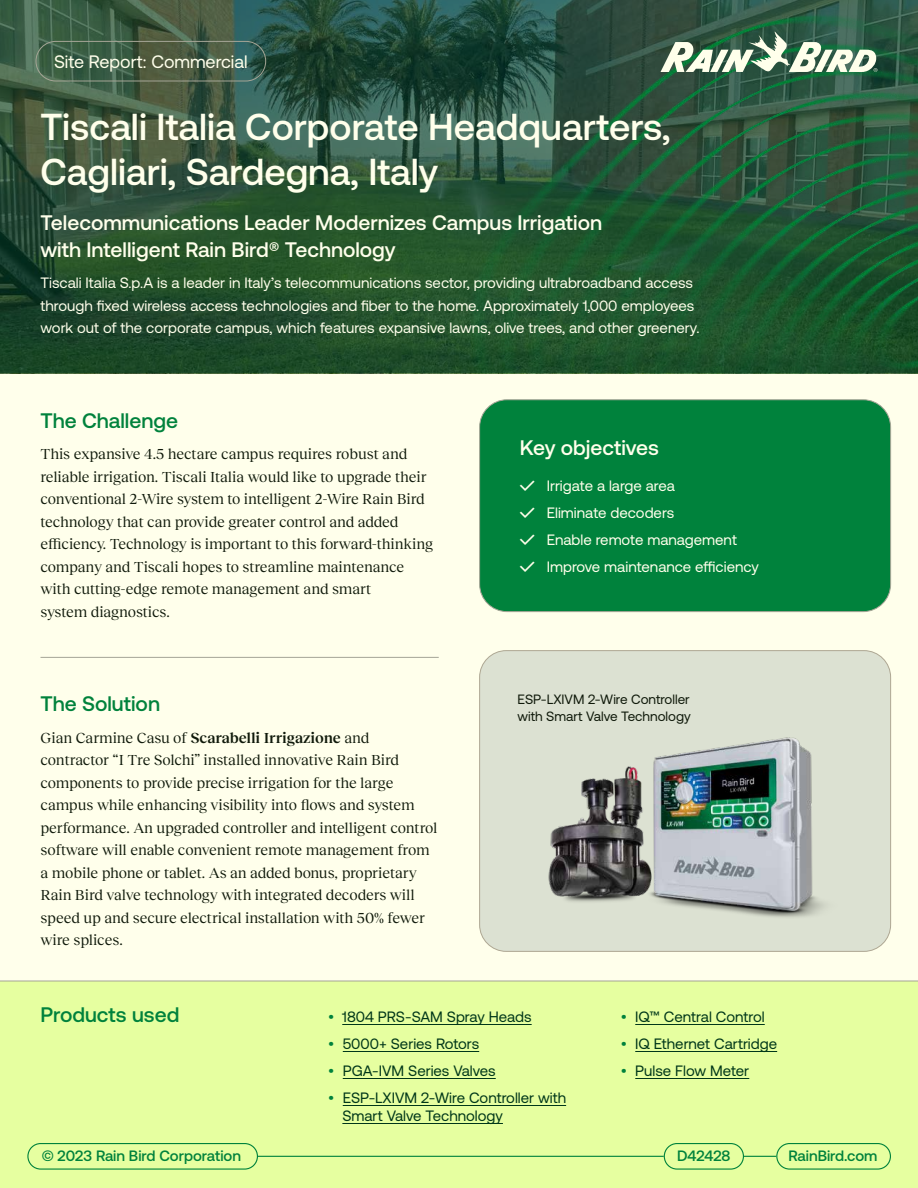
<style>
.page{position:relative;width:918px;height:1188px;background:#ffffeb}
.page>*{position:absolute;margin:0;border:0;box-sizing:border-box;transform-origin:0 0}
.t1{font:500 37.5px/45px "Aeonik";color:#ffffeb}
.t2{font:500 21px/27px "Aeonik";color:#ffffeb}
.t3{font:500 21px "Aeonik";color:#00823c}
.t4{font:18px "Aeonik";color:#ffffeb}
.t5{font:15px/22.5px "Reckless Neue";letter-spacing:-.005em;color:#0f190a}
.t6{font:15px/22.5px "Aeonik";color:#ffffeb}
.t7{font:15px/18px "Aeonik";color:#003719}
.t8{font:500 15px "Aeonik";color:#00823c}
.t9{font:13.5px/18px "Aeonik";color:#0f190a}
.s1{font-weight:600}
.s2{font-weight:500}
.s3{color:#00823c}
</style>
<div class="page">
<div style="left:0;top:981px;width:918px;height:207px;background:#e6ffa0"></div>
<div style="left:27px;top:1143px;width:231px;height:27px;border:1px solid #00823c;border-radius:13px"></div>
<div style="left:664px;top:1143px;width:80px;height:27px;border:1px solid #00823c;border-radius:13px"></div>
<div style="left:776px;top:1143px;width:115px;height:27px;border:1px solid #00823c;border-radius:13px"></div>
<hr style="left:258px;top:1156px;width:406px;height:1px;background:#00823c">
<hr style="left:743px;top:1156px;width:33px;height:1px;background:#00823c">
<div style="left:480px;top:651px;width:411px;height:300px;background:#dce1d2;border-radius:27px"></div>
<div style="left:479px;top:650px;width:412px;height:302px;border:1px solid #aea793;border-radius:27px"></div>
<svg style="left:0;top:0;width:459px;height:374px;background:#2d5237"></svg>
<img style="left:459px;top:0;width:459px;height:374px">
<svg style="left:661px;top:31px;width:217px;height:42px"></svg>
<div style="left:36px;top:41px;width:230px;height:40px;border:1px solid #a5a596;border-radius:20px"></div>
<hr style="left:40px;top:657px;width:399px;height:1px;background:#a5a596">
<div style="left:480px;top:400px;width:411px;height:212px;background:#00823c;border-radius:27px"></div>
<div style="left:479px;top:399px;width:412px;height:213px;border:1px solid #a5a596;border-radius:27px"></div>
<hr style="left:342px;top:1024px;width:190px;height:1px;background:#003719">
<hr style="left:343px;top:1051px;width:136px;height:1px;background:#003719">
<hr style="left:343px;top:1078px;width:153px;height:1px;background:#003719">
<hr style="left:343px;top:1105px;width:223px;height:1px;background:#003719">
<hr style="left:342px;top:1123px;width:161px;height:1px;background:#003719">
<hr style="left:635px;top:1024px;width:130px;height:1px;background:#003719">
<hr style="left:635px;top:1051px;width:142px;height:1px;background:#003719">
<hr style="left:635px;top:1078px;width:114px;height:1px;background:#003719">
<hr style="left:0;top:981px;width:918px;height:1px;background:#a5a596">
<img style="left:548px;top:737px;width:277px;height:180px">
<p class="t4" style="left:54px;top:51px;width:195px">Site Report: Commercial</p>
<h1 class="t1" style="left:40px;top:104px;width:632px">Tiscali Italia Corporate Headquarters,<br>Cagliari, Sardegna, Italy</h1>
<h2 class="t2" style="left:40px;top:209px;width:563px">Telecommunications Leader Modernizes Campus Irrigation with Intelligent Rain Bird® Technology</h2>
<p class="t6" style="left:40px;top:272px;width:661px">Tiscali Italia S.p.A is a leader in Italy’s telecommunications sector, providing ultrabroadband access through fixed wireless access technologies and fiber to the home. Approximately 1,000 employees work out of the corporate campus, which features expansive lawns, olive trees, and other greenery.</p>
<h2 class="t3" style="left:40px;top:409px;width:139px">The Challenge</h2>
<p class="t5" style="left:40px;top:442px;width:394px">This expansive 4.5 hectare campus requires robust and reliable irrigation. Tiscali Italia would like to upgrade their conventional 2-Wire system to intelligent 2-Wire Rain Bird technology that can provide greater control and added efficiency. Technology is important to this forward-thinking company and Tiscali hopes to streamline maintenance with cutting-edge remote management and smart<br>system diagnostics.</p>
<h2 class="t3" style="left:40px;top:692px;width:121px">The Solution</h2>
<p class="t5" style="left:40px;top:725px;width:398px">Gian Carmine Casu of <span class="s1">Scarabelli Irrigazione</span> and contractor “I Tre Solchi” installed innovative Rain Bird components to provide precise irrigation for the large campus while enhancing visibility into flows and system performance. An upgraded controller and intelligent control software will enable convenient remote management from a mobile phone or tablet. As an added bonus, proprietary Rain Bird valve technology with integrated decoders will speed up and secure electrical installation with 50% fewer wire splices.</p>
<h2 class="t2" style="left:520px;top:434px;width:141px">Key objectives</h2>
<p class="t6" style="left:520px;top:474px;width:157px"><span class="s2">✓</span> Irrigate a large area</p>
<p class="t6" style="left:520px;top:501px;width:156px"><span class="s2">✓</span> Eliminate decoders</p>
<p class="t6" style="left:520px;top:528px;width:219px"><span class="s2">✓</span> Enable remote management</p>
<p class="t6" style="left:520px;top:555px;width:241px"><span class="s2">✓</span> Improve maintenance efficiency</p>
<p class="t9" style="left:518px;top:690px;width:175px">ESP-LXIVM 2-Wire Controller with Smart Valve Technology</p>
<h2 class="t3" style="left:40px;top:1003px;width:140px">Products used</h2>
<p class="t7" style="left:328px;top:1007px;width:205px"><span class="s3">•</span> 1804 PRS-SAM Spray Heads</p>
<p class="t7" style="left:328px;top:1034px;width:152px"><span class="s3">•</span> 5000+ Series Rotors</p>
<p class="t7" style="left:328px;top:1061px;width:169px"><span class="s3">•</span> PGA-IVM Series Valves</p>
<p class="t7" style="left:342px;top:1088px;width:225px;text-indent:-14px"><span class="s3">•</span> ESP-LXIVM 2-Wire Controller with<br>Smart Valve Technology</p>
<p class="t7" style="left:621px;top:1007px;width:145px"><span class="s3">•</span> IQ™ Central Control</p>
<p class="t7" style="left:621px;top:1034px;width:158px"><span class="s3">•</span> IQ Ethernet Cartridge</p>
<p class="t7" style="left:621px;top:1061px;width:130px"><span class="s3">•</span> Pulse Flow Meter</p>
<p class="t8" style="left:42px;top:1147px;width:201px">© 2023 Rain Bird Corporation</p>
<p class="t8" style="left:677px;top:1147px;width:55px">D42428</p>
<p class="t8" style="left:789px;top:1147px;width:90px">RainBird.com</p>
</div>
